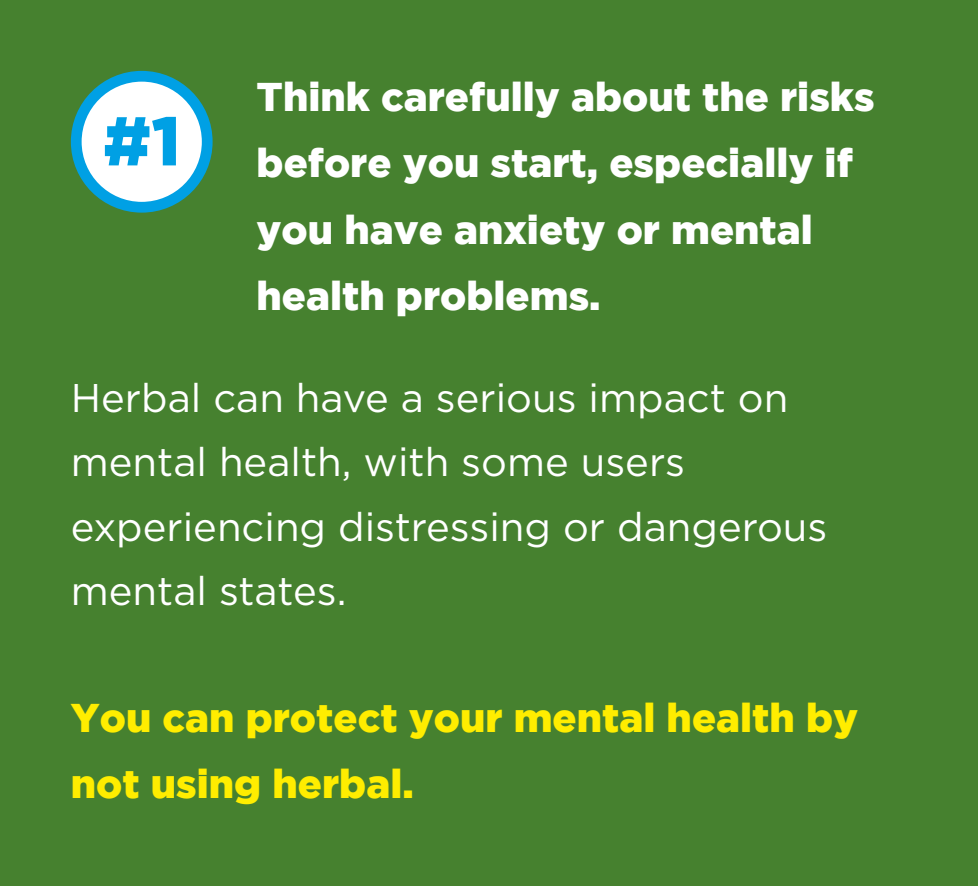
<style>
.page{position:relative;width:978px;height:886px;background:#46812f}
.page>*{position:absolute;margin:0;border:0;box-sizing:border-box;transform-origin:0 0}
.t1{font:900 68.75px "Gotham";color:#00a0e4}
.t2{font:40px/64.2px "Gotham";color:#fff}
.t3{font:900 40px/66.5px "Gotham";color:#fff}
.t4{font:900 40px/66.5px "Gotham";color:#ffed00}
</style>
<div class="page">
<svg style="left:71px;top:71px;width:142px;height:142px;background:#b7e3f5"></svg>
<h1 class="t1" style="left:103px;top:115px;width:79px">#1</h1>
<p class="t3" style="left:257px;top:66px;width:620px">Think carefully about the risks before you start, especially if you have anxiety or mental health problems.</p>
<p class="t2" style="left:71px;top:369px;width:758px">Herbal can have a serious impact on mental health, with some users experiencing distressing or dangerous mental states.</p>
<p class="t4" style="left:71px;top:687px;width:789px">You can protect your mental health by not using herbal.</p>
</div>
